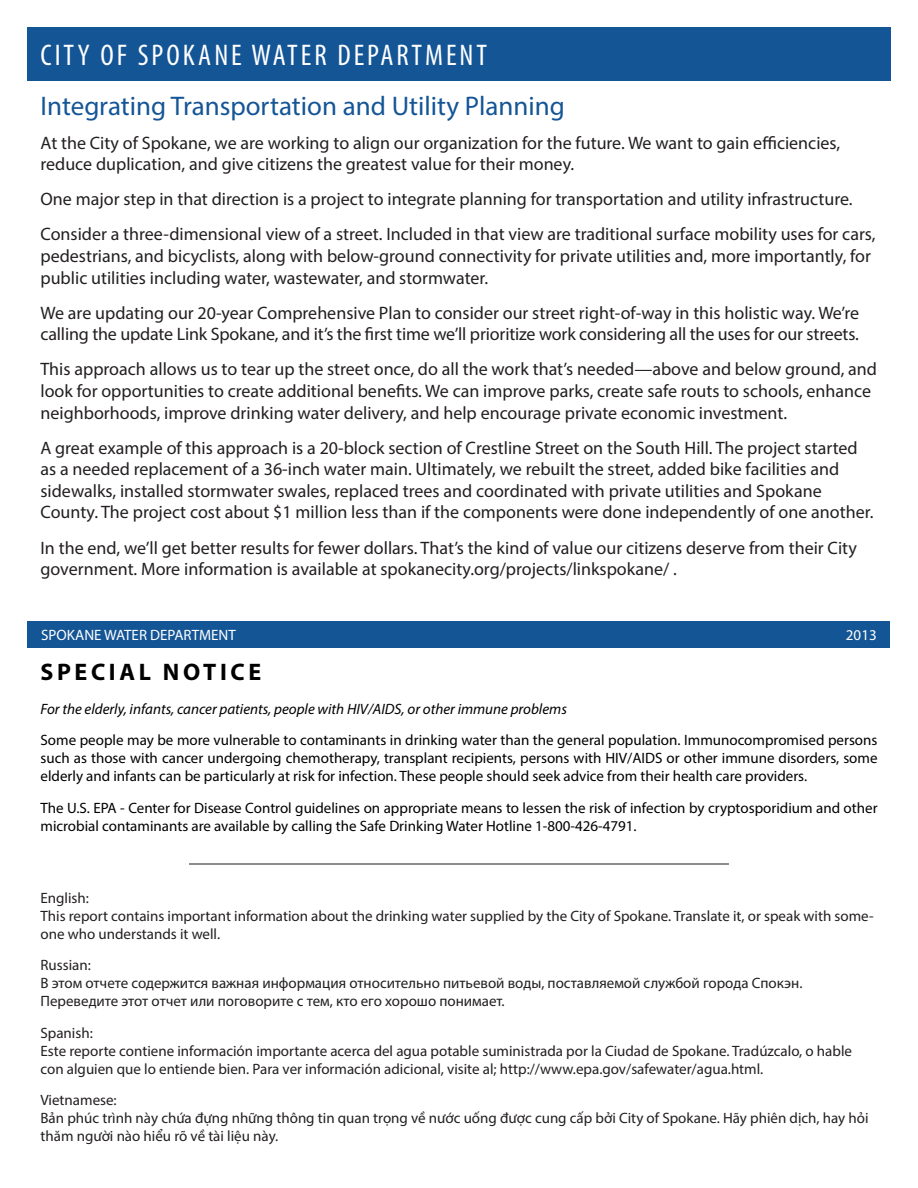
<style>
.page{position:relative;width:918px;height:1188px;background:#fff}
.page>*{position:absolute;margin:0;border:0;box-sizing:border-box;transform-origin:0 0}
.t1{font:condensed 30px "Myriad Pro";letter-spacing:.1em;color:#fff}
.t2{font:27px "Myriad Pro";color:#145596}
.t3{font:700 24px "Myriad Pro";letter-spacing:.15em;color:#000}
.t4{font:18px/21.6px "Myriad Pro";color:#231f20}
.t5{font:15px/18px "Myriad Pro";color:#231f20}
.t6{font:15px/18px "Myriad Pro";color:#000;text-align:justify}
.t7{font:italic 15px "Myriad Pro";color:#000}
.t8{font:15px "Myriad Pro";color:#fff}
</style>
<div class="page">
<div style="left:28px;top:621px;width:862px;height:27px;background:#145596"></div>
<hr style="left:189px;top:863px;width:540px;height:2px;background:#67676a">
<div style="left:27px;top:27px;width:864px;height:54px;background:#145596"></div>
<p class="t1" style="left:40px;top:37px;width:448px">CITY OF SPOKANE WATER DEPARTMENT</p>
<p class="t2" style="left:40px;top:89px;width:526px">Integrating Transportation and Utility Planning</p>
<p class="t4" style="left:40px;top:131px;width:801px">At the City of Spokane, we are working to align our organization for the future. We want to gain efficiencies, reduce duplication, and give citizens the greatest value for their money.</p>
<p class="t4" style="left:40px;top:188px;width:814px">One major step in that direction is a project to integrate planning for transportation and utility infrastructure.</p>
<p class="t4" style="left:40px;top:223px;width:837px">Consider a three-dimensional view of a street. Included in that view are traditional surface mobility uses for cars, pedestrians, and bicyclists, along with below-ground connectivity for private utilities and, more importantly, for public utilities including water, wastewater, and stormwater.</p>
<p class="t4" style="left:40px;top:301px;width:820px">We are updating our 20-year Comprehensive Plan to consider our street right-of-way in this holistic way. We’re calling the update Link Spokane, and it’s the first time we’ll prioritize work considering all the uses for our streets.</p>
<p class="t4" style="left:40px;top:358px;width:838px">This approach allows us to tear up the street once, do all the work that’s needed—above and below ground, and look for opportunities to create additional benefits. We can improve parks, create safe routs to schools, enhance neighborhoods, improve drinking water delivery, and help encourage private economic investment.</p>
<p class="t4" style="left:40px;top:436px;width:834px">A great example of this approach is a 20-block section of Crestline Street on the South Hill. The project started as a needed replacement of a 36-inch water main. Ultimately, we rebuilt the street, added bike facilities and sidewalks, installed stormwater swales, replaced trees and coordinated with private utilities and Spokane County. The project cost about $1 million less than if the components were done independently of one another.</p>
<p class="t4" style="left:40px;top:536px;width:818px">In the end, we’ll get better results for fewer dollars. That’s the kind of value our citizens deserve from their City government. More information is available at spokanecity.org/projects/linkspokane/ .</p>
<p class="t8" style="left:41px;top:626px;width:196px">SPOKANE WATER DEPARTMENT</p>
<p class="t8" style="left:846px;top:626px;width:32px">2013</p>
<p class="t3" style="left:40px;top:656px;width:222px">SPECIAL NOTICE</p>
<p class="t7" style="left:40px;top:700px;width:528px">For the elderly, infants, cancer patients, people with HIV/AIDS, or other immune problems</p>
<p class="t6" style="left:40px;top:731px;width:839px">Some people may be more vulnerable to contaminants in drinking water than the general population. Immunocompromised persons such as those with cancer undergoing chemotherapy, transplant recipients, persons with HIV/AIDS or other immune disorders, some elderly and infants can be particularly at risk for infection. These people should seek advice from their health care providers.</p>
<p class="t6" style="left:40px;top:799px;width:839px">The U.S. EPA - Center for Disease Control guidelines on appropriate means to lessen the risk of infection by cryptosporidium and other microbial contaminants are available by calling the Safe Drinking Water Hotline 1-800-426-4791.</p>
<p class="t5" style="left:40px;top:889px;width:835px">English:<br>This report contains important information about the drinking water supplied by the City of Spokane. Translate it, or speak with some&shy;one who understands it well.</p>
<p class="t5" style="left:40px;top:956px;width:763px">Russian:<br>В этом отчете содержится важная информация относительно питьевой воды, поставляемой службой города Спокэн.<br>Переведите этот отчет или поговорите с тем, кто его хорошо понимает.</p>
<p class="t5" style="left:40px;top:1024px;width:813px">Spanish:<br>Este reporte contiene información importante acerca del agua potable suministrada por la Ciudad de Spokane. Tradúzcalo, o hable con alguien que lo entiende bien. Para ver información adicional, visite al; http://www.epa.gov/safewater/agua.html.</p>
<p class="t5" style="left:40px;top:1091px;width:830px">Vietnamese:<br>Bản phúc trình này chứa đựng những thông tin quan trọng về nước uống được cung cấp bởi City of Spokane. Hãy phiên dịch, hay hỏi thăm người nào hiểu rõ về tài liệu này.</p>
</div>
